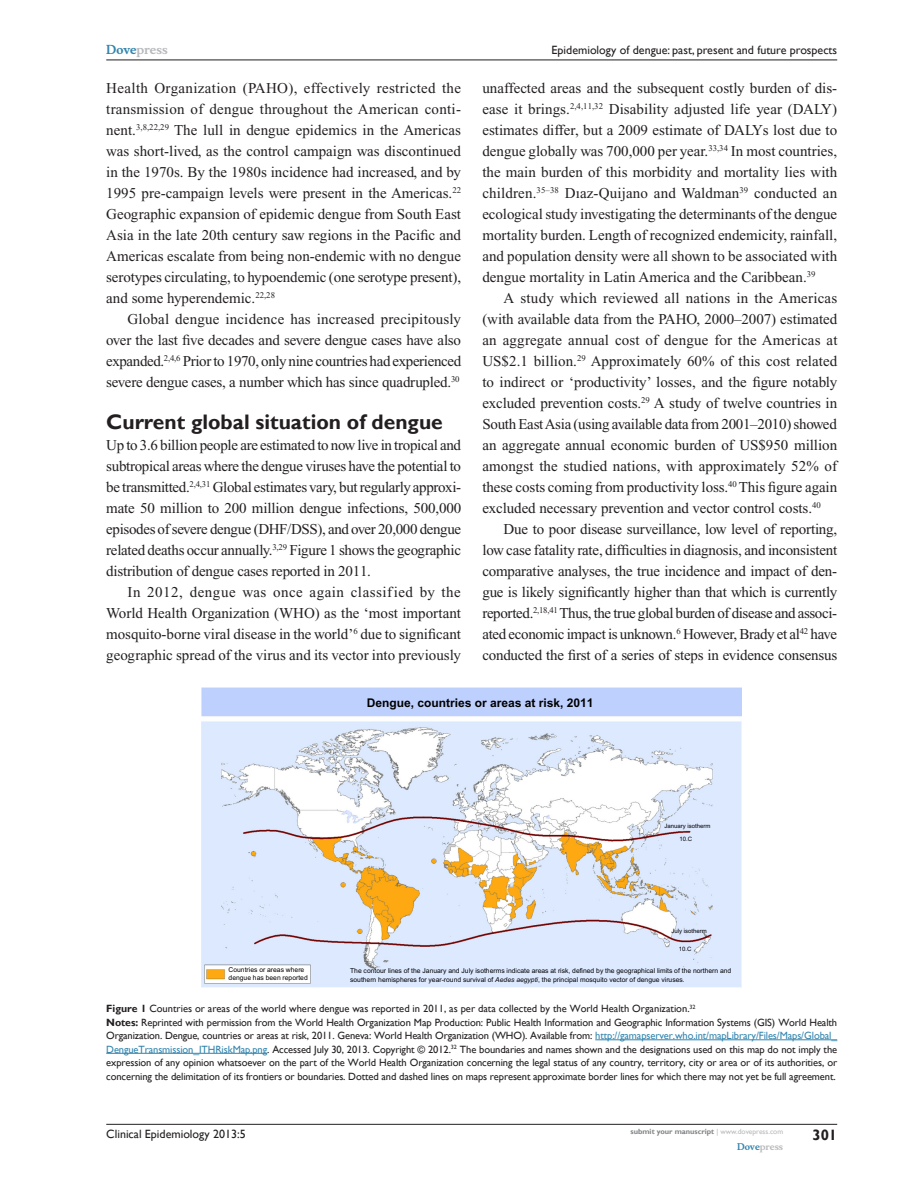
<style>
.page{position:relative;width:918px;height:1188px;background:#fff}
.page>*{position:absolute;margin:0;border:0;box-sizing:border-box;transform-origin:0 0}
.t1{font:700 21px "Gill Sans";color:#231f20}
.Tx{font:15px/21px "Times New Roman";letter-spacing:-.005em;color:#231f20;text-align:justify}
.TxF{font:15px/21px "Times New Roman";letter-spacing:-.015em;color:#231f20;text-align:justify}
.RunFolio-R{font:700 15px "Gill Sans";color:#231f20}
.RunH-R{font:12px "Gill Sans";color:#231f20}
.t2{font:700 12px "Arial";color:#000}
.RunF-R{font:12px "Gill Sans";color:#231f20}
.RunH-Brand-R{font:700 12px "Musee";color:#b8b9bc}
.TSNRI{font:10.5px/13.5px "Gill Sans";letter-spacing:-.01em;color:#231f20;text-align:justify}
.FC{font:10.5px "Gill Sans";color:#231f20}
.RunF-Brand-R{font:700 9px "Musee";color:#b8b9bc}
.RunF-SubmityourMS-R{font:700 7.5px "Gill Sans";color:#808285}
.t3{font:6.75px/8.2px "Arial";color:#000}
.t4{font:6px/13px "Arial";color:#000;text-align:center}
.s1{color:#3485ae}
.s2{font-style:italic}
.s3{font-weight:700}
.s4{font-weight:400;color:#b8b9bc}
</style>
<div class="page">
<img style="left:202px;top:688px;width:540px;height:299px">
<hr style="left:595px;top:1040px;width:242px;height:1px;background:#3485ae">
<hr style="left:106px;top:1053px;width:161px;height:1px;background:#3485ae">
<hr style="left:106px;top:1124px;width:731px;height:1px;background:#231f20">
<hr style="left:106px;top:60px;width:731px;height:1px;background:#231f20">
<p class="RunH-Brand-R" style="left:106px;top:43px;width:63px"><span class="s1">Dove</span>press</p>
<p class="RunH-R" style="left:552px;top:43px;width:287px">Epidemiology of dengue: past, present and future prospects</p>
<p class="Tx" style="left:106px;top:77px;width:356px">Health Organization (PAHO), effectively restricted the transmission of dengue throughout the American conti&shy;nent.<sup>3,8,22,29</sup> The lull in dengue epidemics in the Americas was short-lived, as the control campaign was discontinued in the 1970s. By the 1980s incidence had increased, and by 1995 pre-campaign levels were present in the Americas.<sup>22<br></sup>Geographic expansion of epidemic dengue from South East Asia in the late 20th century saw regions in the Pacific and Americas escalate from being non-endemic with no dengue serotypes circulating, to hypoendemic (one serotype present), and some hyperendemic.<sup>22,28</sup></p>
<p class="Tx" style="left:106px;top:308px;width:357px;text-indent:21px">Global dengue incidence has increased precipitously over the last five decades and severe dengue cases have also expanded.<sup>2,4,6</sup> Prior to 1970, only nine countries had experienced severe dengue cases, a number which has since quadrupled.<sup>30</sup></p>
<h1 class="t1" style="left:106px;top:409px;width:338px">Current global situation of dengue</h1>
<p class="TxF" style="left:106px;top:434px;width:357px">Up to 3.6 billion people are estimated to now live in tropical and subtropical areas where the dengue viruses have the potential to be transmitted.<sup>2,4,31</sup> Global estimates vary, but regularly approxi&shy;mate 50 million to 200 million dengue infections, 500,000 episodes of severe dengue (DHF/DSS), and over 20,000 dengue related deaths occur annually.<sup>3,29</sup> Figure 1 shows the geographic distribution of dengue cases reported in 2011.</p>
<p class="Tx" style="left:106px;top:581px;width:356px;text-indent:21px">In 2012, dengue was once again classified by the World Health Organization (WHO) as the ‘most important mosquito-borne viral disease in the world’<sup>6</sup> due to significant geographic spread of the virus and its vector into previously</p>
<p class="Tx" style="left:482px;top:77px;width:356px">unaffected areas and the subsequent costly burden of dis&shy;ease it brings.<sup>2,4,11,32</sup> Disability adjusted life year (DALY) estimates differ, but a 2009 estimate of DALYs lost due to dengue globally was 700,000 per year.<sup>33,34</sup> In most countries, the main burden of this morbidity and mortality lies with children.<sup>35–38</sup> Dıaz-Quijano and Waldman<sup>39</sup> conducted an ecological study investigating the determinants of the dengue mortality burden. Length of recognized endemicity, rainfall, and population density were all shown to be associated with dengue mortality in Latin America and the Caribbean.<sup>39</sup></p>
<p class="Tx" style="left:482px;top:287px;width:357px;text-indent:21px">A study which reviewed all nations in the Americas (with available data from the PAHO, 2000–2007) estimated an aggregate annual cost of dengue for the Americas at US$2.1 billion.<sup>29</sup> Approximately 60% of this cost related to indirect or ‘productivity’ losses, and the figure notably excluded prevention costs.<sup>29</sup> A study of twelve countries in South East Asia (using available data from 2001–2010) showed an aggregate annual economic burden of US$950 million amongst the studied nations, with approximately 52% of these costs coming from productivity loss.<sup>40</sup> This figure again excluded necessary prevention and vector control costs.<sup>40</sup></p>
<p class="Tx" style="left:482px;top:518px;width:356px;text-indent:21px">Due to poor disease surveillance, low level of reporting, low case fatality rate, difficulties in diagnosis, and inconsistent comparative analyses, the true incidence and impact of den&shy;gue is likely significantly higher than that which is currently reported.<sup>2,18,41</sup> Thus, the true global burden of disease and associ&shy;ated economic impact is unknown.<sup>6</sup> However, Brady et al<sup>42</sup> have conducted the first of a series of steps in evidence consensus</p>
<p class="t2" style="left:367px;top:695px;width:228px">Dengue, countries or areas at risk, 2011</p>
<p class="t4" style="left:664px;top:819px;width:48px">January isotherm<br>10.C</p>
<p class="t4" style="left:671px;top:925px;width:37px">July isotherm</p>
<p class="t4" style="left:679px;top:943px;width:14px">10.C</p>
<p class="t3" style="left:350px;top:967px;width:383px">The contour lines of the January and July isotherms indicate areas at risk, defined by the geographical limits of the northern and southern hemispheres for year-round survival of <span class="s2">Aedes aegypti</span>, the principal mosquito vector of dengue viruses.</p>
<p class="FC" style="left:106px;top:1002px;width:591px"><span class="s3">Figure 1</span> Countries or areas of the world where dengue was reported in 2011, as per data collected by the World Health Organization.<sup>32</sup></p>
<p class="TSNRI" style="left:106px;top:1015px;width:732px"><span class="s3">Notes:</span> Reprinted with permission from the World Health Organization Map Production: Public Health Information and Geographic Information Systems (GIS) World Health Organization. Dengue, countries or areas at risk, 2011. Geneva: World Health Organization (WHO). Available from: <span class="s1">http://gamapserver.who.int/mapLibrary/Files/Maps/Global_ DengueTransmission_ITHRiskMap.png</span>. Accessed July 30, 2013. Copyright © 2012.<sup>32</sup> The boundaries and names shown and the designations used on this map do not imply the expression of any opinion whatsoever on the part of the World Health Organization concerning the legal status of any country, territory, city or area or of its authorities, or concerning the delimitation of its frontiers or boundaries. Dotted and dashed lines on maps represent approximate border lines for which there may not yet be full agreement.</p>
<p class="t3" style="left:229px;top:965px;width:81px">Countries or areas where dengue has been reported</p>
<p class="RunF-R" style="left:106px;top:1127px;width:141px">Clinical Epidemiology 2013:5</p>
<p class="RunF-SubmityourMS-R" style="left:631px;top:1127px;width:154px">submit your manuscript <span class="s4">| www.dovepress.com</span></p>
<p class="RunF-Brand-R" style="left:737px;top:1141px;width:48px"><span class="s1">Dove</span>press</p>
<p class="RunFolio-R" style="left:812px;top:1126px;width:26px">301</p>
</div>
